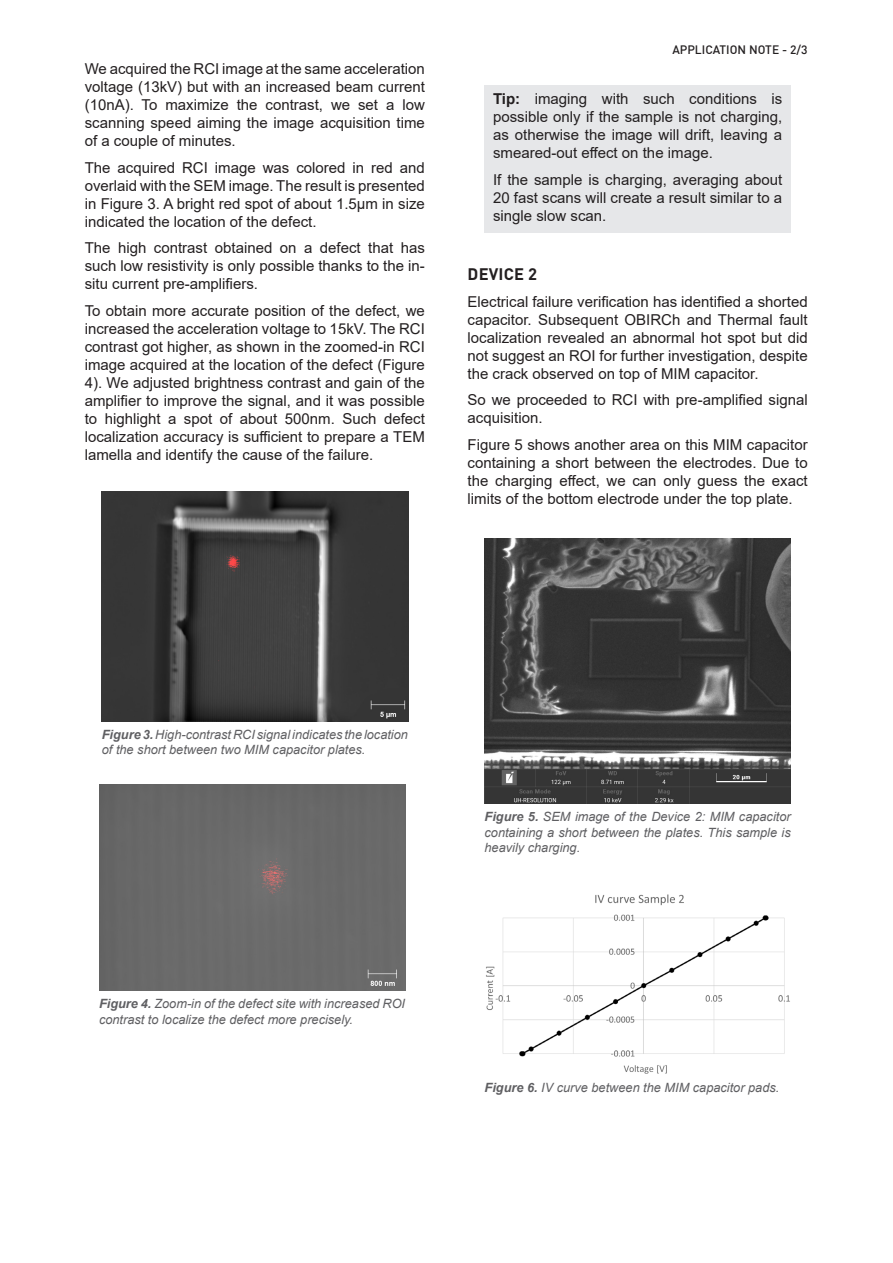
<style>
.page{position:relative;width:893px;height:1263px;background:#fff}
.page>*{position:absolute;margin:0;border:0;box-sizing:border-box;transform-origin:0 0}
.Paragraph_Style{font:700 16.5px "DIN Pro";color:#231f20}
.Paragraph_Style-2{font:15px/18px "Arial";color:#231f20;text-align:justify}
.t1{font:italic 12.75px/15.3px "Arial";color:#5f5f62}
.Page_Number{font:500 12px "DIN";color:#231f20}
.s1{font-weight:700}
</style>
<div class="page">
<img style="left:102px;top:492px;width:306px;height:230px">
<div style="left:99px;top:785px;width:306px;height:206px;background:#696969"></div>
<img style="left:485px;top:538px;width:306px;height:266px">
<img style="left:486px;top:895px;width:304px;height:179px">
<div style="left:485px;top:85px;width:306px;height:148px;background:#e6e7e9"></div>
<p class="Paragraph_Style-2" style="left:85px;top:60px;width:342px">We acquired the RCI image at the same acceleration voltage (13kV) but with an increased beam current (10nA). To maximize the contrast, we set a low scanning speed aiming the image acquisition time of a couple of minutes.</p>
<p class="Paragraph_Style-2" style="left:85px;top:158px;width:342px">The acquired RCI image was colored in red and overlaid with the SEM image. The result is presented in Figure 3. A bright red spot of about 1.5μm in size indicated the location of the defect.</p>
<p class="Paragraph_Style-2" style="left:85px;top:239px;width:342px">The high contrast obtained on a defect that has such low resistivity is only possible thanks to the in&shy;situ current pre-amplifiers.</p>
<p class="Paragraph_Style-2" style="left:85px;top:301px;width:342px">To obtain more accurate position of the defect, we increased the acceleration voltage to 15kV. The RCI contrast got higher, as shown in the zoomed-in RCI image acquired at the location of the defect (Figure 4). We adjusted brightness contrast and gain of the amplifier to improve the signal, and it was possible to highlight a spot of about 500nm. Such defect localization accuracy is sufficient to prepare a TEM lamella and identify the cause of the failure.</p>
<p class="Page_Number" style="left:672px;top:42px;width:137px">APPLICATION NOTE - 2/3</p>
<p class="Paragraph_Style-2" style="left:493px;top:90px;width:291px"><span class="s1">Tip:</span> imaging with such conditions is possible only if the sample is not charging, as otherwise the image will drift, leaving a smeared-out effect on the image.</p>
<p class="Paragraph_Style-2" style="left:493px;top:170px;width:291px">If the sample is charging, averaging about 20 fast scans will create a result similar to a single slow scan.</p>
<p class="Paragraph_Style" style="left:468px;top:263px;width:71px">DEVICE 2</p>
<p class="Paragraph_Style-2" style="left:468px;top:292px;width:342px">Electrical failure verification has identified a shorted capacitor. Subsequent OBIRCh and Thermal fault localization revealed an abnormal hot spot but did not suggest an ROI for further investigation, despite the crack observed on top of MIM capacitor.</p>
<p class="Paragraph_Style-2" style="left:468px;top:391px;width:342px">So we proceeded to RCI with pre-amplified signal acquisition.</p>
<p class="Paragraph_Style-2" style="left:468px;top:435px;width:342px">Figure 5 shows another area on this MIM capacitor containing a short between the electrodes. Due to the charging effect, we can only guess the exact limits of the bottom electrode under the top plate.</p>
<p class="t1" style="left:102px;top:727px;width:308px"><span class="s1">Figure 3.</span> High-contrast RCI signal indicates the location of the short between two MIM capacitor plates.</p>
<p class="t1" style="left:99px;top:996px;width:308px"><span class="s1">Figure 4.</span> Zoom-in of the defect site with increased ROI contrast to localize the defect more precisely.</p>
<p class="t1" style="left:485px;top:809px;width:308px;text-align:justify"><span class="s1">Figure 5.</span> SEM image of the Device 2: MIM capacitor containing a short between the plates. This sample is heavily charging.</p>
<p class="t1" style="left:485px;top:1080px;width:296px"><span class="s1">Figure 6.</span> IV curve between the MIM capacitor pads.</p>
</div>
